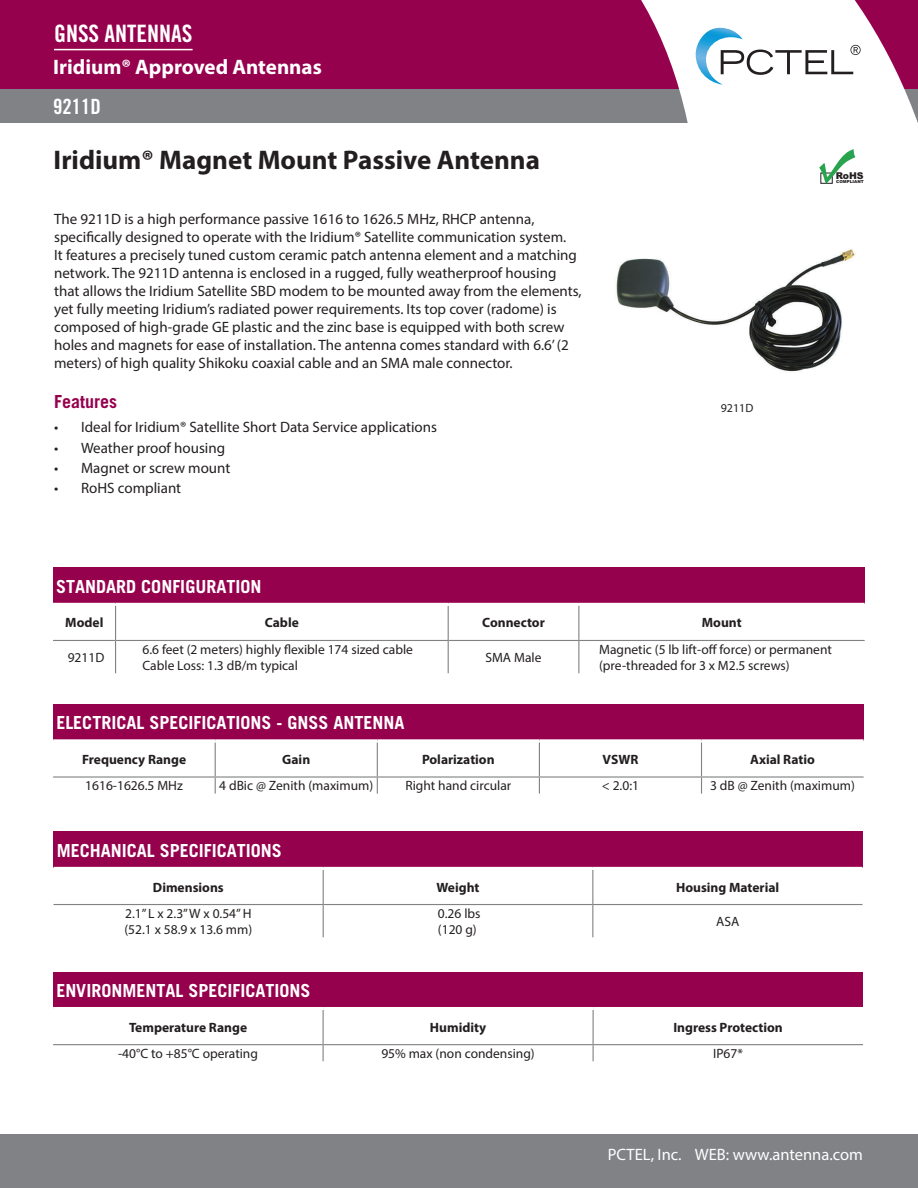
<style>
.page{position:relative;width:918px;height:1188px;background:#fff}
.page>*{position:absolute;margin:0;border:0;box-sizing:border-box;transform-origin:0 0}
.t1{font:700 27px "Myriad Pro";color:#231f20}
.t2{font:24px "Trade Gothic Bold Cond Twenty";color:#fff}
.t3{font:700 21px "Myriad Pro";color:#fff}
.t4{font:21px "Trade Gothic Bold Cond Twenty";color:#fff}
.t5{font:700 18px "Trade Gothic";color:#fff}
.t6{font:700 18px "Trade Gothic";color:#96014d}
.t7{font:16.5px "Myriad Pro";color:#fff}
.t8{font:15px/18px "Myriad Pro";color:#231f20}
.t9{font:13.5px/16.2px "Myriad Pro";color:#231f20}
.t10{font:700 13.5px "Myriad Pro";color:#231f20}
.t11{font:12px "Myriad Pro";color:#231f20}
.t12{font:900 9.3px "Arial";color:#231f20}
.t13{font:900 4.05px "Arial";color:#231f20}
</style>
<div class="page">
<div style="left:0;top:89px;width:706px;height:34px;background:#808285"></div>
<div style="left:0;top:0;width:702px;height:89px;background:#96014d"></div>
<hr style="left:54px;top:49px;width:139px;height:1px;background:#fff">
<div style="left:0;top:1134px;width:918px;height:54px;background:#808285"></div>
<svg style="left:641px;top:0;width:277px;height:123px"></svg>
<img style="left:616px;top:249px;width:239px;height:123px">
<div style="left:53px;top:704px;width:811px;height:37px;background:#96014d"></div>
<hr style="left:53px;top:776px;width:162px;height:2px;background:#808285">
<hr style="left:215px;top:776px;width:162px;height:2px;background:#808285">
<hr style="left:377px;top:776px;width:162px;height:2px;background:#808285">
<hr style="left:539px;top:776px;width:163px;height:2px;background:#808285">
<hr style="left:702px;top:776px;width:162px;height:2px;background:#808285">
<hr style="left:215px;top:742px;width:1px;height:34px;background:#808285">
<hr style="left:377px;top:742px;width:1px;height:34px;background:#808285">
<hr style="left:539px;top:742px;width:1px;height:34px;background:#808285">
<hr style="left:701px;top:742px;width:1px;height:34px;background:#808285">
<svg style="left:215px;top:778px;width:1px;height:16px"></svg>
<svg style="left:377px;top:778px;width:1px;height:16px"></svg>
<svg style="left:539px;top:778px;width:1px;height:16px"></svg>
<svg style="left:701px;top:778px;width:1px;height:16px"></svg>
<hr style="left:53px;top:739px;width:162px;height:3px;background:#fff">
<hr style="left:215px;top:739px;width:162px;height:3px;background:#fff">
<hr style="left:377px;top:739px;width:162px;height:3px;background:#fff">
<hr style="left:539px;top:739px;width:163px;height:3px;background:#fff">
<hr style="left:702px;top:739px;width:162px;height:3px;background:#fff">
<div style="left:53px;top:568px;width:812px;height:36px;background:#96014d"></div>
<hr style="left:448px;top:606px;width:1px;height:34px;background:#808285">
<hr style="left:448px;top:641px;width:1px;height:32px;background:#808285">
<hr style="left:53px;top:640px;width:63px;height:1px;background:#808285">
<hr style="left:116px;top:640px;width:332px;height:1px;background:#808285">
<hr style="left:448px;top:640px;width:131px;height:1px;background:#808285">
<hr style="left:579px;top:640px;width:286px;height:1px;background:#808285">
<hr style="left:53px;top:603px;width:63px;height:3px;background:#fff">
<hr style="left:116px;top:603px;width:332px;height:3px;background:#fff">
<hr style="left:448px;top:603px;width:131px;height:3px;background:#fff">
<hr style="left:579px;top:603px;width:286px;height:3px;background:#fff">
<hr style="left:578px;top:606px;width:1px;height:34px;background:#808285">
<hr style="left:578px;top:641px;width:1px;height:32px;background:#808285">
<hr style="left:115px;top:606px;width:1px;height:34px;background:#808285">
<hr style="left:115px;top:641px;width:1px;height:32px;background:#808285">
<div style="left:53px;top:972px;width:810px;height:36px;background:#96014d"></div>
<hr style="left:593px;top:1010px;width:1px;height:34px;background:#808285">
<svg style="left:593px;top:1045px;width:1px;height:16px"></svg>
<hr style="left:53px;top:1044px;width:270px;height:1px;background:#808285">
<hr style="left:323px;top:1044px;width:270px;height:1px;background:#808285">
<hr style="left:593px;top:1044px;width:270px;height:1px;background:#808285">
<hr style="left:53px;top:1007px;width:270px;height:3px;background:#fff">
<hr style="left:323px;top:1007px;width:270px;height:3px;background:#fff">
<hr style="left:593px;top:1007px;width:270px;height:3px;background:#fff">
<hr style="left:323px;top:1010px;width:1px;height:34px;background:#808285">
<svg style="left:323px;top:1045px;width:1px;height:16px"></svg>
<div style="left:54px;top:832px;width:809px;height:36px;background:#96014d"></div>
<hr style="left:323px;top:870px;width:1px;height:34px;background:#808285">
<hr style="left:592px;top:870px;width:1px;height:34px;background:#808285">
<hr style="left:323px;top:905px;width:1px;height:32px;background:#808285">
<hr style="left:592px;top:905px;width:1px;height:32px;background:#808285">
<hr style="left:54px;top:904px;width:269px;height:1px;background:#808285">
<hr style="left:323px;top:904px;width:270px;height:1px;background:#808285">
<hr style="left:593px;top:904px;width:270px;height:1px;background:#808285">
<hr style="left:54px;top:867px;width:269px;height:3px;background:#fff">
<hr style="left:323px;top:867px;width:270px;height:3px;background:#fff">
<hr style="left:593px;top:867px;width:270px;height:3px;background:#fff">
<svg style="left:819px;top:149px;width:37px;height:35px"></svg>
<h2 class="t2" style="left:54px;top:19px;width:140px">GNSS ANTENNAS</h2>
<h3 class="t3" style="left:53px;top:53px;width:270px">Iridium® Approved Antennas</h3>
<h3 class="t4" style="left:53px;top:94px;width:49px">9211D</h3>
<h1 class="t1" style="left:54px;top:143px;width:488px">Iridium® Magnet Mount Passive Antenna</h1>
<p class="t8" style="left:54px;top:210px;width:529px">The 9211D is a high performance passive 1616 to 1626.5 MHz, RHCP antenna, specifically designed to operate with the Iridium® Satellite communication system.<br>It features a precisely tuned custom ceramic patch antenna element and a matching network. The 9211D antenna is enclosed in a rugged, fully weatherproof housing that allows the Iridium Satellite SBD modem to be mounted away from the elements, yet fully meeting Iridium’s radiated power requirements. Its top cover (radome) is composed of high-grade GE plastic and the zinc base is equipped with both screw holes and magnets for ease of installation. The antenna comes standard with 6.6’ (2 meters) of high quality Shikoku coaxial cable and an SMA male connector.</p>
<p class="t6" style="left:54px;top:391px;width:64px">Features</p>
<p class="t8" style="left:54px;top:418px;width:385px">• Ideal for Iridium® Satellite Short Data Service applications</p>
<p class="t8" style="left:54px;top:438px;width:173px">• Weather proof housing</p>
<p class="t8" style="left:54px;top:459px;width:178px">• Magnet or screw mount</p>
<p class="t8" style="left:54px;top:479px;width:129px">• RoHS compliant</p>
<p class="t12" style="left:836px;top:170px;width:29px">RoHS</p>
<p class="t13" style="left:836px;top:180px;width:29px">COMPLIANT</p>
<p class="t11" style="left:721px;top:401px;width:34px">9211D</p>
<p class="t5" style="left:56px;top:575px;width:207px">STANDARD CONFIGURATION</p>
<p class="t10" style="left:65px;top:614px;width:40px">Model</p>
<p class="t10" style="left:265px;top:614px;width:35px">Cable</p>
<p class="t10" style="left:482px;top:614px;width:64px">Connector</p>
<p class="t10" style="left:702px;top:614px;width:41px">Mount</p>
<p class="t9" style="left:68px;top:649px;width:38px">9211D</p>
<p class="t9" style="left:143px;top:641px;width:272px">6.6 feet (2 meters) highly flexible 174 sized cable<br>Cable Loss: 1.3 dB/m typical</p>
<p class="t9" style="left:486px;top:649px;width:57px">SMA Male</p>
<p class="t9" style="left:599px;top:641px;width:234px">Magnetic (5 lb lift-off force) or permanent (pre-threaded for 3 x M2.5 screws)</p>
<p class="t5" style="left:56px;top:712px;width:350px">ELECTRICAL SPECIFICATIONS - GNSS ANTENNA</p>
<p class="t10" style="left:82px;top:751px;width:106px">Frequency Range</p>
<p class="t10" style="left:282px;top:751px;width:30px">Gain</p>
<p class="t10" style="left:422px;top:751px;width:74px">Polarization</p>
<p class="t10" style="left:603px;top:751px;width:37px">VSWR</p>
<p class="t10" style="left:750px;top:751px;width:66px">Axial Ratio</p>
<p class="t9" style="left:85px;top:778px;width:99px">1616-1626.5 MHz</p>
<p class="t9" style="left:219px;top:778px;width:155px">4 dBic @ Zenith (maximum)</p>
<p class="t9" style="left:405px;top:778px;width:107px">Right hand circular</p>
<p class="t9" style="left:602px;top:778px;width:39px">&lt; 2.0:1</p>
<p class="t9" style="left:710px;top:778px;width:146px">3 dB @ Zenith (maximum)</p>
<p class="t5" style="left:57px;top:839px;width:227px">MECHANICAL SPECIFICATIONS</p>
<p class="t10" style="left:153px;top:878px;width:72px">Dimensions</p>
<p class="t10" style="left:437px;top:878px;width:44px">Weight</p>
<p class="t10" style="left:676px;top:878px;width:105px">Housing Material</p>
<p class="t9" style="left:124px;top:905px;width:129px">2.1” L x 2.3” W x 0.54” H (52.1 x 58.9 x 13.6 mm)</p>
<p class="t9" style="left:438px;top:905px;width:44px">0.26 lbs (120 g)</p>
<p class="t9" style="left:716px;top:913px;width:25px">ASA</p>
<p class="t5" style="left:56px;top:980px;width:256px">ENVIRONMENTAL SPECIFICATIONS</p>
<p class="t10" style="left:129px;top:1018px;width:120px">Temperature Range</p>
<p class="t10" style="left:430px;top:1018px;width:58px">Humidity</p>
<p class="t10" style="left:673px;top:1018px;width:111px">Ingress Protection</p>
<p class="t9" style="left:118px;top:1045px;width:141px">-40°C to +85°C operating</p>
<p class="t9" style="left:381px;top:1045px;width:155px">95% max (non condensing)</p>
<p class="t9" style="left:713px;top:1045px;width:31px">IP67*</p>
<p class="t7" style="left:608px;top:1144px;width:257px">PCTEL, Inc. WEB: www.antenna.com</p>
</div>
